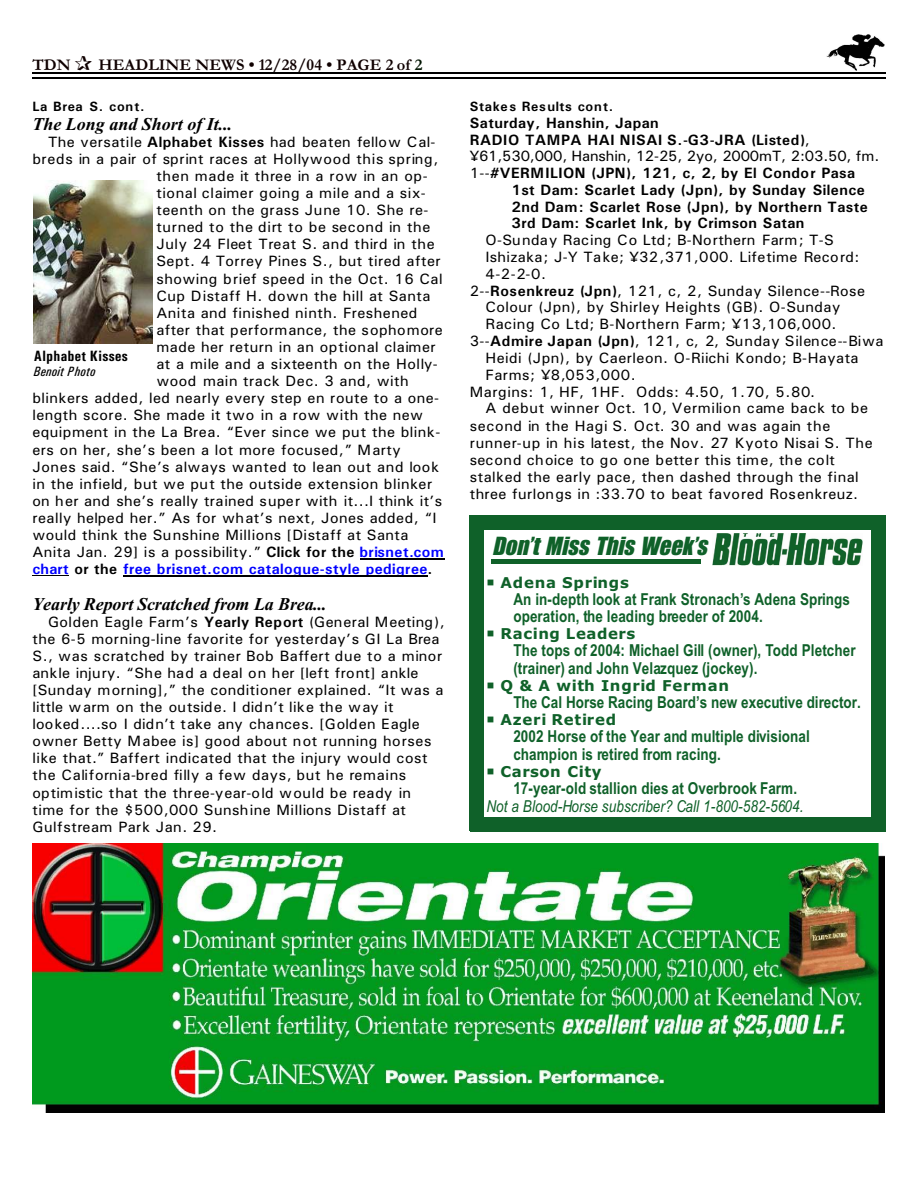
<style>
.page{position:relative;width:918px;height:1188px;background:#fff}
.page>*{position:absolute;margin:0;border:0;box-sizing:border-box;transform-origin:0 0}
.t1{font:italic 25.5px "Billboard";color:#0f6129}
.t2{font:italic 700 18px "Times New Roman";letter-spacing:-.005em;color:#000}
.t3{font:700 16.5px/17.2px "Arial Narrow";letter-spacing:.005em;color:#0f6129}
.t4{font:italic 16.5px "Arial Narrow";letter-spacing:.005em;color:#0f6129}
.t5{font:700 16.5px "Garamond";letter-spacing:.005em;color:#0f0000}
.t6{font:15px/17.1px "Univers";letter-spacing:.03em;color:#000}
.t7{font:700 15px/16.6px "Univers";letter-spacing:.03em;color:#000}
.t8{font:700 15px "Verdana";letter-spacing:.05em;color:#0f6129}
.t9{font:700 15px "Univers";letter-spacing:.03em;color:#00f}
.t10{font:15px "Univers";letter-spacing:.01em;color:#000}
.t11{font:700 15px "Univers Condensed";letter-spacing:.025em;color:#000}
.t12{font:700 15px "Verdana";letter-spacing:.03em;color:#0f6129}
.t13{font:700 13.5px "Univers";letter-spacing:.045em;color:#000}
.t14{font:italic 13.5px "Univers Condensed";letter-spacing:.015em;color:#000}
.s1{color:#001400}
.s2{font-weight:700}
.s3{font-weight:700;color:#00f}
.s4{color:#000}
.s5{font-weight:400}
</style>
<div class="page">
<img style="left:826px;top:34px;width:59px;height:36px">
<hr style="left:32px;top:72px;width:853px;height:1px;background:#000">
<hr style="left:32px;top:77px;width:853px;height:2px;background:#000">
<img style="left:32px;top:844px;width:852px;height:268px">
<img style="left:34px;top:180px;width:118px;height:164px">
<img style="left:712px;top:534px;width:150px;height:31px">
<hr style="left:492px;top:560px;width:209px;height:4px;background:#0f6129">
<div style="left:470px;top:516px;width:14px;height:315px;background:#0f6129"></div>
<div style="left:871px;top:516px;width:14px;height:315px;background:#0f6129"></div>
<div style="left:470px;top:516px;width:415px;height:14px;background:#0f6129"></div>
<div style="left:470px;top:817px;width:415px;height:15px;background:#0f6129"></div>
<hr style="left:360px;top:559px;width:84px;height:1px;background:#000">
<hr style="left:32px;top:575px;width:37px;height:1px;background:#000">
<hr style="left:123px;top:576px;width:305px;height:1px;background:#000">
<p class="t5" style="left:32px;top:59px;width:40px">TDN</p>
<p class="t5" style="left:98px;top:59px;width:325px">HEADLINE NEWS • 12/28/04 • PAGE 2 of <span class="s1">2</span></p>
<p class="t13" style="left:32px;top:102px;width:114px">La Brea S. cont.</p>
<p class="t2" style="left:32px;top:118px;width:202px">The Long and Short of It...</p>
<p class="t6" style="left:48px;top:134px;width:389px">The versatile <span class="s2">Alphabet Kisses</span> had beaten fellow Cal-</p>
<p class="t6" style="left:32px;top:151px;width:407px">breds in a pair of sprint races at Hollywood this spring,</p>
<p class="t6" style="left:156px;top:169px;width:273px">then made it three in a row in an op-</p>
<p class="t6" style="left:156px;top:186px;width:271px">tional claimer going a mile and a six-</p>
<p class="t6" style="left:156px;top:203px;width:274px">teenth on the grass June 10. She re-</p>
<p class="t6" style="left:156px;top:220px;width:275px">turned to the dirt to be second in the</p>
<p class="t6" style="left:156px;top:237px;width:280px">July 24 Fleet Treat S. and third in the</p>
<p class="t6" style="left:156px;top:254px;width:286px">Sept. 4 Torrey Pines S., but tired after</p>
<p class="t6" style="left:156px;top:271px;width:288px">showing brief speed in the Oct. 16 Cal</p>
<p class="t6" style="left:156px;top:288px;width:276px">Cup Distaff H. down the hill at Santa</p>
<p class="t6" style="left:156px;top:305px;width:263px">Anita and finished ninth. Freshened</p>
<p class="t6" style="left:156px;top:322px;width:288px">after that performance, the sophomore</p>
<p class="t6" style="left:156px;top:340px;width:281px">made her return in an optional claimer</p>
<p class="t6" style="left:156px;top:357px;width:283px">at a mile and a sixteenth on the Holly-</p>
<p class="t6" style="left:156px;top:374px;width:254px">wood main track Dec. 3 and, with</p>
<p class="t6" style="left:32px;top:391px;width:408px">blinkers added, led nearly every step en route to a one-</p>
<p class="t6" style="left:32px;top:408px;width:392px">length score. She made it two in a row with the new</p>
<p class="t6" style="left:32px;top:425px;width:410px">equipment in the La Brea. “Ever since we put the blink-</p>
<p class="t6" style="left:32px;top:442px;width:370px">ers on her, she’s been a lot more focused,” Marty</p>
<p class="t6" style="left:32px;top:459px;width:408px">Jones said. “She’s always wanted to lean out and look</p>
<p class="t6" style="left:32px;top:476px;width:401px">in the infield, but we put the outside extension blinker</p>
<p class="t6" style="left:32px;top:493px;width:411px">on her and she’s really trained super with it...I think it’s</p>
<p class="t6" style="left:32px;top:511px;width:406px">really helped her.” As for what’s next, Jones added, “I</p>
<p class="t6" style="left:32px;top:528px;width:378px">would think the Sunshine Millions [Distaff at Santa</p>
<p class="t6" style="left:32px;top:545px;width:413px">Anita Jan. 29] is a possibility.” <span class="s2">Click for the</span> <span class="s3">brisnet.com</span></p>
<p class="t9" style="left:32px;top:564px;width:402px">chart <span class="s4">or the</span> free brisnet.com catalogue-style pedigree<span class="s4">.</span></p>
<p class="t2" style="left:32px;top:597px;width:296px">Yearly Report Scratched from La Brea...</p>
<p class="t6" style="left:32px;top:614px;width:414px;text-indent:16px">Golden Eagle Farm’s <span class="s2">Yearly Report</span> (General Meeting), the 6-5 morning-line favorite for yesterday’s GI La Brea S., was scratched by trainer Bob Baffert due to a minor ankle injury. “She had a deal on her [left front] ankle [Sunday morning],” the conditioner explained. “It was a little warm on the outside. I didn’t like the way it looked....so I didn’t take any chances. [Golden Eagle owner Betty Mabee is] good about not running horses like that.” Baffert indicated that the injury would cost the California-bred filly a few days, but he remains optimistic that the three-year-old would be ready in time for the $500,000 Sunshine Millions Distaff at Gulfstream Park Jan. 29.</p>
<p class="t11" style="left:34px;top:350px;width:96px">Alphabet Kisses</p>
<p class="t14" style="left:34px;top:367px;width:63px">Benoit Photo</p>
<p class="t13" style="left:470px;top:102px;width:145px">Stakes Results cont.</p>
<p class="t7" style="left:470px;top:116px;width:411px">Saturday, Hanshin, Japan<br>RADIO TAMPA HAI NISAI S.-G3-JRA (Listed)<span class="s5">, ¥61,530,000, Hanshin, 12-25, 2yo, 2000mT, 2:03.50, fm.<br>1--</span>#VERMILION (JPN), 121, c, 2, by El Condor Pasa</p>
<p class="t7" style="left:512px;top:183px;width:358px">1st Dam: Scarlet Lady (Jpn), by Sunday Silence<br>2nd Dam: Scarlet Rose (Jpn), by Northern Taste<br>3rd Dam: Scarlet Ink, by Crimson Satan</p>
<p class="t6" style="left:485px;top:233px;width:350px">O-Sunday Racing Co Ltd; B-Northern Farm; T-S</p>
<p class="t6" style="left:485px;top:250px;width:375px">Ishizaka; J-Y Take; ¥32,371,000. Lifetime Record:</p>
<p class="t6" style="left:485px;top:266px;width:62px">4-2-2-0.</p>
<p class="t6" style="left:470px;top:283px;width:397px">2--<span class="s2">Rosenkreuz (Jpn)</span>, 121, c, 2, Sunday Silence--Rose</p>
<p class="t6" style="left:485px;top:300px;width:356px">Colour (Jpn), by Shirley Heights (GB). O-Sunday</p>
<p class="t6" style="left:485px;top:317px;width:353px">Racing Co Ltd; B-Northern Farm; ¥13,106,000.</p>
<p class="t6" style="left:470px;top:334px;width:415px">3--<span class="s2">Admire Japan (Jpn)</span>, 121, c, 2, Sunday Silence--Biwa</p>
<p class="t6" style="left:485px;top:350px;width:375px">Heidi (Jpn), by Caerleon. O-Riichi Kondo; B-Hayata</p>
<p class="t6" style="left:485px;top:367px;width:152px">Farms; ¥8,053,000.</p>
<p class="t6" style="left:470px;top:384px;width:347px">Margins: 1, HF, 1HF. Odds: 4.50, 1.70, 5.80.</p>
<p class="t6" style="left:485px;top:401px;width:384px">A debut winner Oct. 10, Vermilion came back to be</p>
<p class="t6" style="left:470px;top:418px;width:362px">second in the Hagi S. Oct. 30 and was again the</p>
<p class="t6" style="left:470px;top:435px;width:405px">runner-up in his latest, the Nov. 27 Kyoto Nisai S. The</p>
<p class="t10" style="left:470px;top:454px;width:367px">second choice to go one better this time, the colt</p>
<p class="t6" style="left:470px;top:469px;width:391px">stalked the early pace, then dashed through the final</p>
<p class="t6" style="left:470px;top:487px;width:390px">three furlongs in :33.70 to beat favored Rosenkreuz.</p>
<h1 class="t1" style="left:492px;top:533px;width:216px">Don’t Miss This Week’s</h1>
<p class="t8" style="left:501px;top:576px;width:130px">Adena Springs</p>
<p class="t3" style="left:513px;top:592px;width:338px">An in-depth look at Frank Stronach’s Adena Springs operation, the leading breeder of 2004.</p>
<p class="t8" style="left:501px;top:628px;width:136px">Racing Leaders</p>
<p class="t3" style="left:513px;top:643px;width:344px">The tops of 2004: Michael Gill (owner), Todd Pletcher (trainer) and John Velazquez (jockey).</p>
<p class="t8" style="left:501px;top:680px;width:230px">Q &amp; A with Ingrid Ferman</p>
<p class="t3" style="left:513px;top:695px;width:349px">The Cal Horse Racing Board’s new executive director.</p>
<p class="t8" style="left:501px;top:714px;width:117px">Azeri Retired</p>
<p class="t3" style="left:513px;top:730px;width:298px">2002 Horse of the Year and multiple divisional champion is retired from racing.</p>
<p class="t12" style="left:501px;top:766px;width:102px">Carson City</p>
<p class="t3" style="left:513px;top:781px;width:285px">17-year-old stallion dies at Overbrook Farm.</p>
<p class="t4" style="left:486px;top:800px;width:319px">Not a Blood-Horse subscriber? Call 1-800-582-5604.</p>
</div>
